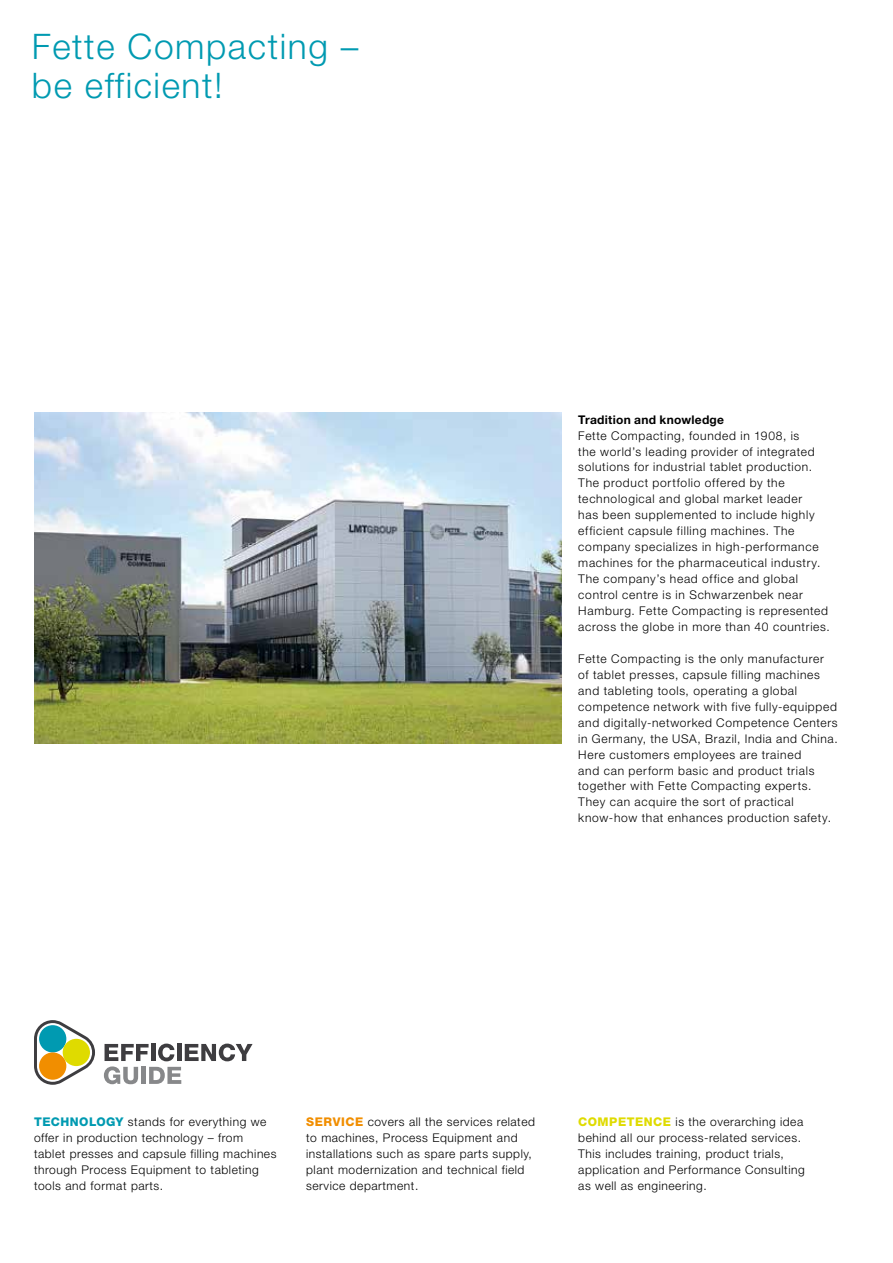
<style>
.page{position:relative;width:893px;height:1263px;background:#fff}
.page>*{position:absolute;margin:0;border:0;box-sizing:border-box;transform-origin:0 0}
.t1{font:300 35.25px/39px "Helvetica Neue LT Pro";letter-spacing:.045em;color:#009ab1}
.t2{font:300 12px/15.9px "Helvetica Neue LT Pro";letter-spacing:.055em;color:#000}
.t3{font:700 12px "Helvetica Neue LT Pro";letter-spacing:.025em;color:#000}
.s1{font-weight:800;color:#f18e00}
.s2{font-weight:800;color:#009ab1}
.s3{font-weight:800;color:#dfdb00}
</style>
<div class="page">
<img style="left:35px;top:413px;width:526px;height:330px">
<svg style="left:34px;top:1020px;width:61px;height:65px"></svg>
<div style="left:39px;top:1025px;width:27px;height:27px;background:#009ab1;border-radius:50%"></div>
<div style="left:63px;top:1039px;width:27px;height:27px;background:#dfdb00;border-radius:50%"></div>
<div style="left:39px;top:1052px;width:27px;height:28px;background:#f18e00;border-radius:50%"></div>
<svg style="left:104px;top:1043px;width:149px;height:41px"></svg>
<h1 class="t1" style="left:32px;top:26px;width:328px">Fette Compacting – be efficient!</h1>
<p class="t3" style="left:578px;top:412px;width:147px">Tradition and knowledge</p>
<p class="t2" style="left:578px;top:427px;width:253px">Fette Compacting, founded in 1908, is<br>the world’s leading provider of integrated solutions for industrial tablet production.<br>The product portfolio offered by the technological and global market leader<br>has been supplemented to include highly efficient capsule filling machines. The company specializes in high-performance machines for the pharmaceutical industry.<br>The company’s head office and global control centre is in Schwarzenbek near Hamburg. Fette Compacting is represented across the globe in more than 40 countries.</p>
<p class="t2" style="left:578px;top:650px;width:261px">Fette Compacting is the only manufacturer<br>of tablet presses, capsule filling machines and tableting tools, operating a global competence network with five fully-equipped and digitally-networked Competence Centers in Germany, the USA, Brazil, India and China.<br>Here customers employees are trained<br>and can perform basic and product trials together with Fette Compacting experts.<br>They can acquire the sort of practical know-how that enhances production safety.</p>
<p class="t2" style="left:306px;top:1113px;width:230px"><span class="s1">SERVICE</span> covers all the services related to machines, Process Equipment and installations such as spare parts supply, plant modernization and technical field service department.</p>
<p class="t2" style="left:34px;top:1113px;width:244px"><span class="s2">TECHNOLOGY</span> stands for everything we offer in production technology – from tablet presses and capsule filling machines through Process Equipment to tableting tools and format parts.</p>
<p class="t2" style="left:578px;top:1113px;width:228px"><span class="s3">COMPETENCE</span> is the overarching idea behind all our process-related services.<br>This includes training, product trials, application and Performance Consulting as well as engineering.</p>
</div>
